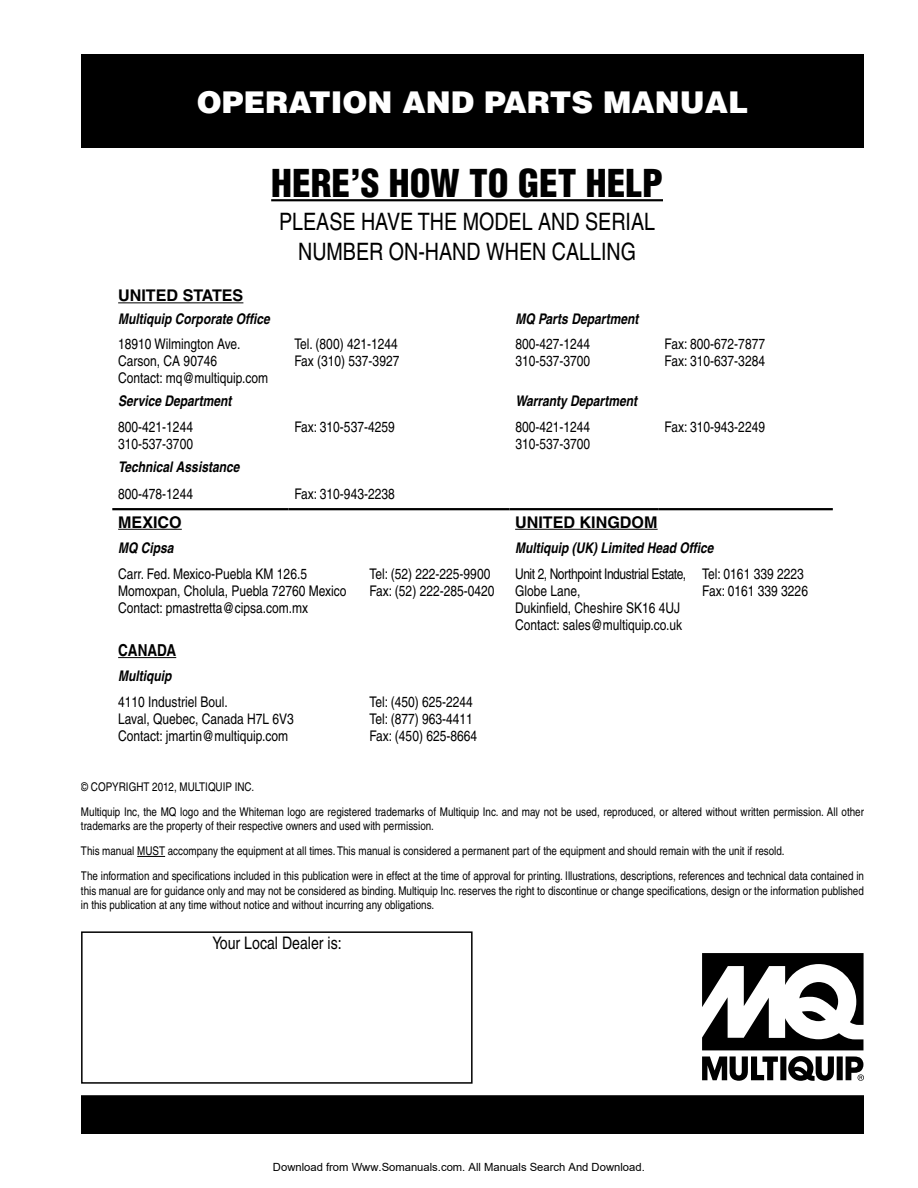
<style>
.page{position:relative;width:918px;height:1188px;background:#fff}
.page>*{position:absolute;margin:0;border:0;box-sizing:border-box;transform-origin:0 0}
.t1{font:900 condensed 37.5px "Helvetica";color:#000}
.t2{font:900 30px "Helvetica";color:#fff}
.t3{font:condensed 24px/30px "Helvetica";color:#000;text-align:center}
.t4{font:condensed 17.25px "Helvetica";color:#000}
.t5{font:700 condensed 16.5px "Helvetica";color:#000}
.t6{font:700 16.2px "Helvetica";color:#000}
.t7{font:condensed 14.7px/16.8px "Helvetica";color:#000}
.t8{font:italic 700 condensed 14.7px "Helvetica";color:#000}
.t9{font:condensed 12px/25px "Helvetica";color:#000}
.t10{font:11.25px "Arial";color:#000}
</style>
<div class="page">
<div style="left:81px;top:54px;width:783px;height:94px;background:#000"></div>
<div style="left:82px;top:1096px;width:781px;height:37px;background:#000"></div>
<div style="left:81px;top:1095px;width:783px;height:39px;border:2px solid #000"></div>
<div style="left:81px;top:931px;width:392px;height:153px;border:2px solid #000"></div>
<hr style="left:271px;top:199px;width:392px;height:2px;background:#000">
<hr style="left:112px;top:508px;width:177px;height:2px;background:#000">
<hr style="left:289px;top:508px;width:161px;height:2px;background:#000">
<hr style="left:450px;top:508px;width:59px;height:2px;background:#000">
<hr style="left:509px;top:508px;width:150px;height:2px;background:#000">
<hr style="left:659px;top:508px;width:174px;height:2px;background:#000">
<hr style="left:118px;top:302px;width:125px;height:1px;background:#000">
<hr style="left:118px;top:529px;width:64px;height:1px;background:#000">
<hr style="left:515px;top:529px;width:143px;height:1px;background:#000">
<hr style="left:118px;top:657px;width:58px;height:1px;background:#000">
<svg style="left:702px;top:953px;width:162px;height:128px"></svg>
<svg style="left:137px;top:856px;width:28px;height:1px"></svg>
<h2 class="t2" style="left:197px;top:83px;width:553px">OPERATION AND PARTS MANUAL</h2>
<h1 class="t1" style="left:271px;top:160px;width:393px">HERE’S HOW TO GET HELP</h1>
<h3 class="t3" style="left:279px;top:207px;width:378px">PLEASE HAVE THE MODEL AND SERIAL<br>NUMBER ON-HAND WHEN CALLING</h3>
<h3 class="t6" style="left:118px;top:286px;width:127px">UNITED STATES</h3>
<p class="t8" style="left:118px;top:310px;width:153px">Multiquip Corporate Office</p>
<p class="t8" style="left:515px;top:310px;width:125px">MQ Parts Department</p>
<p class="t7" style="left:118px;top:336px;width:152px">18910 Wilmington Ave.<br>Carson, CA 90746<br>Contact: mq@multiquip.com</p>
<p class="t7" style="left:294px;top:336px;width:107px">Tel. (800) 421-1244<br>Fax (310) 537-3927</p>
<p class="t7" style="left:515px;top:336px;width:76px">800-427-1244<br>310-537-3700</p>
<p class="t7" style="left:665px;top:336px;width:102px">Fax: 800-672-7877<br>Fax: 310-637-3284</p>
<p class="t8" style="left:118px;top:392px;width:115px">Service Department</p>
<p class="t8" style="left:515px;top:392px;width:123px">Warranty Department</p>
<p class="t7" style="left:118px;top:419px;width:76px">800-421-1244<br>310-537-3700</p>
<p class="t7" style="left:294px;top:419px;width:102px">Fax: 310-537-4259</p>
<p class="t7" style="left:515px;top:419px;width:76px">800-421-1244<br>310-537-3700</p>
<p class="t7" style="left:665px;top:419px;width:102px">Fax: 310-943-2249</p>
<p class="t8" style="left:118px;top:458px;width:123px">Technical Assistance</p>
<p class="t7" style="left:118px;top:485px;width:76px">800-478-1244</p>
<p class="t7" style="left:294px;top:485px;width:102px">Fax: 310-943-2238</p>
<h3 class="t6" style="left:118px;top:512px;width:65px">MEXICO</h3>
<h3 class="t6" style="left:515px;top:512px;width:144px">UNITED KINGDOM</h3>
<p class="t8" style="left:118px;top:539px;width:57px">MQ Cipsa</p>
<p class="t8" style="left:515px;top:539px;width:200px">Multiquip (UK) Limited Head Office</p>
<p class="t7" style="left:118px;top:566px;width:230px">Carr. Fed. Mexico-Puebla KM 126.5<br>Momoxpan, Cholula, Puebla 72760 Mexico<br>Contact: pmastretta@cipsa.com.mx</p>
<p class="t7" style="left:369px;top:566px;width:127px">Tel: (52) 222-225-9900<br>Fax: (52) 222-285-0420</p>
<p class="t7" style="left:515px;top:566px;width:173px">Unit 2, Northpoint Industrial Estate,<br>Globe Lane,<br>Dukinfield, Cheshire SK16 4UJ<br>Contact: sales@multiquip.co.uk</p>
<p class="t7" style="left:702px;top:566px;width:107px">Tel: 0161 339 2223<br>Fax: 0161 339 3226</p>
<h3 class="t5" style="left:118px;top:640px;width:60px">CANADA</h3>
<p class="t8" style="left:118px;top:667px;width:55px">Multiquip</p>
<p class="t7" style="left:118px;top:694px;width:177px">4110 Industriel Boul.<br>Laval, Quebec, Canada H7L 6V3<br>Contact: jmartin@multiquip.com</p>
<p class="t7" style="left:369px;top:694px;width:109px">Tel: (450) 625-2244<br>Tel: (877) 963-4411<br>Fax: (450) 625-8664</p>
<p class="t9" style="left:81px;top:774px;width:785px">© COPYRIGHT 2012, MULTIQUIP INC.<br>Multiquip Inc, the MQ logo and the Whiteman logo are registered trademarks of Multiquip Inc. and may not be used, reproduced, or altered without written permission. All other</p>
<p class="t9" style="left:81px;top:813px;width:785px">trademarks are the property of their respective owners and used with permission.<br>This manual MUsT accompany the equipment at all times. This manual is considered a permanent part of the equipment and should remain with the unit if resold.<br>The information and specifications included in this publication were in effect at the time of approval for printing. Illustrations, descriptions, references and technical data contained in</p>
<p class="t9" style="left:81px;top:883px;width:784px;line-height:14.2px">this manual are for guidance only and may not be considered as binding. Multiquip Inc. reserves the right to discontinue or change specifications, design or the information published in this publication at any time without notice and without incurring any obligations.</p>
<h3 class="t4" style="left:212px;top:933px;width:131px">Your Local Dealer is:</h3>
<p class="t10" style="left:273px;top:1160px;width:373px">Download from Www.Somanuals.com. All Manuals Search And Download.</p>
</div>
